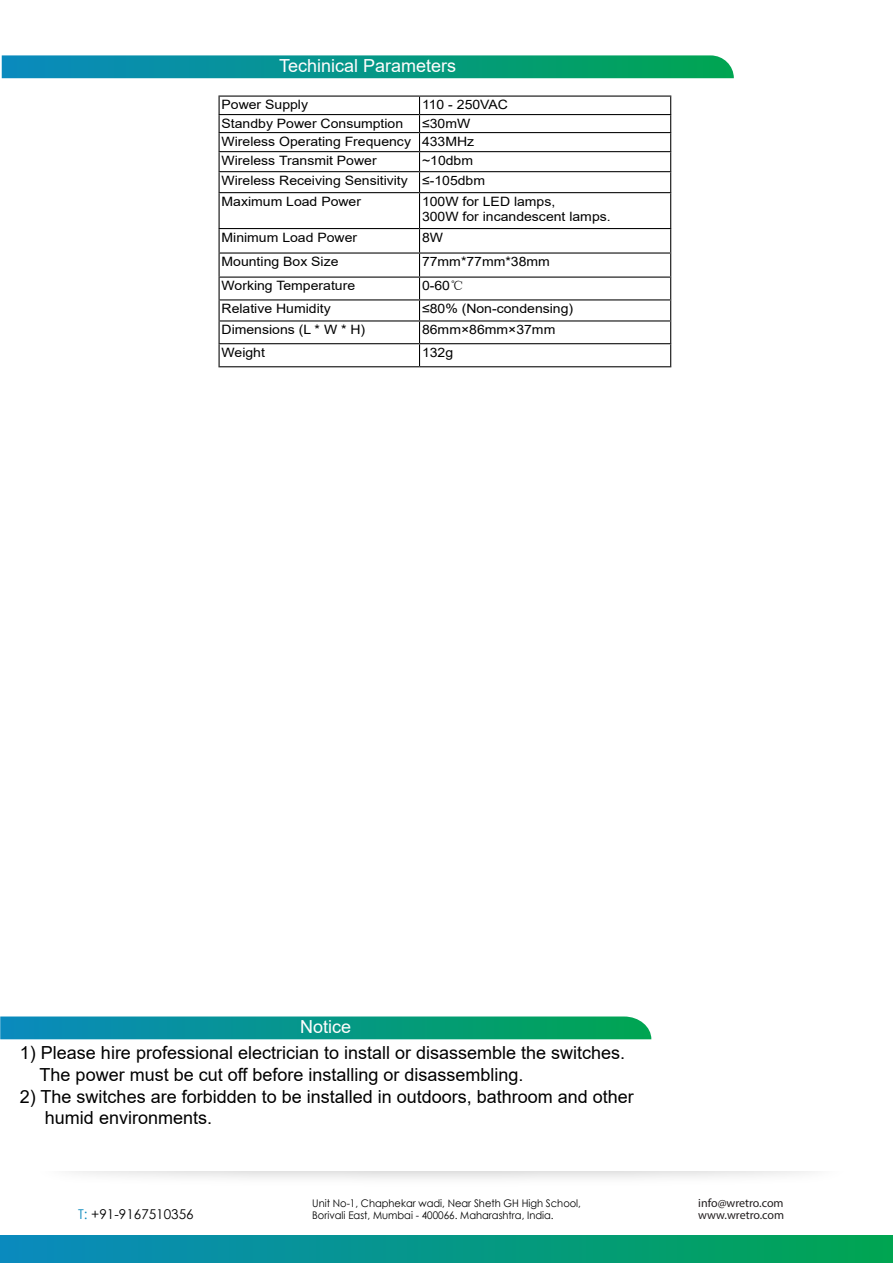
<style>
.page{position:relative;width:893px;height:1263px;background:#fff}
.page>*{position:absolute;margin:0;border:0;box-sizing:border-box;transform-origin:0 0}
.t1{font:18px/21.6px "Arial";color:#000}
.t2{font:18px "Arial";color:#fffdfd}
.t3{font:13.5px "Century Gothic";color:#000}
.t4{font:12.9px/18.6px "Arial";color:#000;scale:1.09 1}
.t5{font:12px "Myriad Pro";color:#231f20}
.t6{font:10.5px/12.6px "Century Gothic";color:#000100;scale:.94 1}
.s1{font-family:"Sim Sun"}
.s2{color:#0c8abd}
</style>
<div class="page">
<hr style="left:218px;top:96px;width:202px;height:1px;background:#000">
<hr style="left:420px;top:96px;width:251px;height:1px;background:#000">
<hr style="left:218px;top:114px;width:202px;height:1px;background:#000">
<hr style="left:420px;top:114px;width:251px;height:1px;background:#000">
<hr style="left:218px;top:132px;width:202px;height:1px;background:#000">
<hr style="left:420px;top:132px;width:251px;height:1px;background:#000">
<hr style="left:218px;top:151px;width:202px;height:1px;background:#000">
<hr style="left:420px;top:151px;width:251px;height:1px;background:#000">
<hr style="left:218px;top:171px;width:202px;height:1px;background:#000">
<svg style="left:219px;top:97px;width:1px;height:95px"></svg>
<hr style="left:420px;top:171px;width:251px;height:1px;background:#000">
<svg style="left:419px;top:97px;width:1px;height:95px"></svg>
<svg style="left:670px;top:97px;width:1px;height:95px"></svg>
<hr style="left:218px;top:192px;width:202px;height:1px;background:#000">
<hr style="left:219px;top:193px;width:1px;height:35px;background:#000">
<hr style="left:420px;top:192px;width:251px;height:1px;background:#000">
<hr style="left:419px;top:193px;width:1px;height:35px;background:#000">
<hr style="left:670px;top:193px;width:1px;height:35px;background:#000">
<hr style="left:218px;top:228px;width:202px;height:1px;background:#000">
<hr style="left:420px;top:228px;width:251px;height:1px;background:#000">
<hr style="left:218px;top:252px;width:202px;height:2px;background:#000">
<hr style="left:420px;top:252px;width:251px;height:2px;background:#000">
<hr style="left:218px;top:277px;width:202px;height:1px;background:#000">
<hr style="left:420px;top:277px;width:251px;height:1px;background:#000">
<hr style="left:218px;top:299px;width:202px;height:1px;background:#000">
<hr style="left:420px;top:299px;width:251px;height:1px;background:#000">
<hr style="left:218px;top:320px;width:202px;height:1px;background:#000">
<hr style="left:420px;top:320px;width:251px;height:1px;background:#000">
<hr style="left:218px;top:343px;width:202px;height:1px;background:#000">
<svg style="left:219px;top:229px;width:1px;height:137px"></svg>
<hr style="left:420px;top:343px;width:251px;height:1px;background:#000">
<svg style="left:419px;top:229px;width:1px;height:137px"></svg>
<svg style="left:670px;top:229px;width:1px;height:137px"></svg>
<hr style="left:218px;top:366px;width:202px;height:1px;background:#000">
<hr style="left:420px;top:366px;width:251px;height:1px;background:#000">
<svg style="left:0;top:1016px;width:651px;height:23px;background:#0c9a8b"></svg>
<svg style="left:2px;top:55px;width:732px;height:23px;background:#0b998a"></svg>
<div style="left:1px;top:1235px;width:892px;height:28px;background:linear-gradient(to right,#0a8abe,#00a551)"></div>
<h1 class="t2" style="left:279px;top:53px;width:178px">Techinical Parameters</h1>
<p class="t4" style="left:222px;top:96px;width:81px">Power Supply</p>
<p class="t4" style="left:422px;top:96px;width:80px">110 - 250VAC</p>
<p class="t4" style="left:222px;top:114px;width:168px">Standby Power Consumption</p>
<p class="t4" style="left:222px;top:114px;width:233px;text-indent:200px">≤30mW<br>Wireless Operating Frequency 433MHz<br>Wireless Transmit Power</p>
<p class="t4" style="left:222px;top:150px;width:243px;line-height:20.5px;text-indent:200px">~10dbm<br>Wireless Receiving Sensitivity ≤-105dbm<br>Maximum Load Power</p>
<p class="t4" style="left:422px;top:194px;width:175px;line-height:15.5px">100W for LED lamps,<br>300W for incandescent lamps.</p>
<p class="t4" style="left:222px;top:228px;width:126px">Minimum Load Power</p>
<p class="t4" style="left:422px;top:228px;width:21px">8W</p>
<p class="t4" style="left:222px;top:252px;width:109px">Mounting Box Size</p>
<p class="t4" style="left:422px;top:252px;width:119px">77mm*77mm*38mm</p>
<p class="t4" style="left:222px;top:277px;width:124px">Working Temperature</p>
<p class="t4" style="left:422px;top:277px;width:40px">0-60<span class="s1">℃</span></p>
<p class="t4" style="left:222px;top:299px;width:102px">Relative Humidity</p>
<p class="t4" style="left:422px;top:299px;width:140px">≤80% (Non-condensing)</p>
<p class="t4" style="left:222px;top:320px;width:133px">Dimensions (L * W * H)</p>
<p class="t4" style="left:422px;top:320px;width:124px">86mm×86mm×37mm</p>
<p class="t4" style="left:222px;top:343px;width:41px">Weight</p>
<p class="t4" style="left:422px;top:343px;width:30px">132g</p>
<h1 class="t2" style="left:300px;top:1014px;width:52px">Notice</h1>
<h1 class="t1" style="left:40px;top:1042px;width:587px;text-indent:-20px">1) Please hire professional electrician to install or disassemble the switches.<br>The power must be cut off before installing or disassembling.</h1>
<h1 class="t1" style="left:45px;top:1085px;width:590px;text-indent:-25px">2) The switches are forbidden to be installed in outdoors, bathroom and other humid environments.</h1>
<p class="t6" style="left:312px;top:1196px;width:287px">Unit No-1, Chaphekar wadi, Near Sheth GH High School,<br>Borivali East, Mumbai - 400066. Maharashtra, India.</p>
<p class="t5" style="left:698px;top:1195px;width:87px">info@wretro.com</p>
<p class="t3" style="left:78px;top:1205px;width:117px"><span class="s2">T:</span> +91-9167510356</p>
<p class="t5" style="left:698px;top:1208px;width:87px">www.wretro.com</p>
</div>
